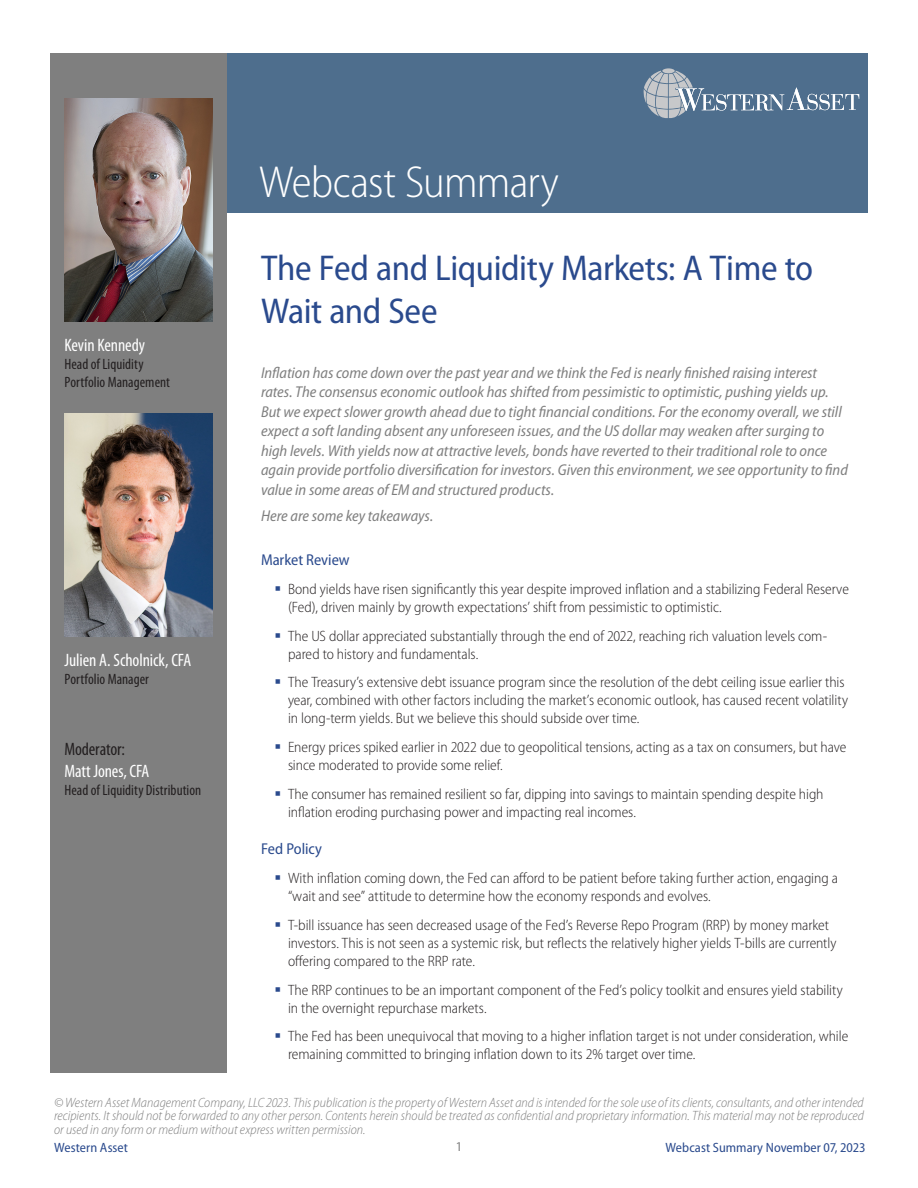
<style>
.page{position:relative;width:918px;height:1188px;background:#fff}
.page>*{position:absolute;margin:0;border:0;box-sizing:border-box;transform-origin:0 0}
.t1{font:300 semi-condensed 45px "Myriad Pro";letter-spacing:-.02em;color:#fff}
.Title--topic{font:semi-condensed 36px/43.2px "Myriad Pro";letter-spacing:-.01em;color:#2a4a8d}
.bio_job_detail{font:condensed 18px "Myriad Pro";letter-spacing:-.005em;color:#fff}
.bio_job_detail-2{font:condensed 18px "Myriad Pro";letter-spacing:-.01em;color:#231f20}
.introduction_italics{font:italic semi-condensed 15.75px/19.5px "Myriad Pro";color:#7f7f7f}
.bullet_header{font:semi-condensed 15.75px "Myriad Pro";color:#2a4a8d}
.t2{font:300 semi-condensed 15px/18px "Myriad Pro";color:#231f20}
.bio_job_detail-3{font:condensed 15px/18px "Myriad Pro";letter-spacing:.005em;color:#231f20}
.Disclosure_Text{font:italic 300 semi-condensed 13.5px/13.5px "Myriad Pro";color:#7f7f7f;text-align:justify}
.t3{font:semi-condensed 13.5px "Myriad Pro";letter-spacing:.005em;color:#2a4a8d}
.t4{font:semi-condensed 13.5px "Myriad Pro";color:#7f7f7f}
</style>
<div class="page">
<div style="left:50px;top:53px;width:818px;height:160px;background:#4e6e8d"></div>
<div style="left:662px;top:68px;width:13px;height:5px;background:#c7c8ca;border-radius:50%"></div>
<svg style="left:643px;top:71px;width:216px;height:47px"></svg>
<div style="left:50px;top:53px;width:177px;height:1019px;background:#7f7f7f"></div>
<img style="left:64px;top:413px;width:149px;height:224px">
<img style="left:64px;top:98px;width:149px;height:224px">
<p class="t1" style="left:259px;top:158px;width:301px">Webcast Summary</p>
<p class="Title--topic" style="left:261px;top:247px;width:553px">The Fed and Liquidity Markets: A Time to<br>Wait and See</p>
<p class="bio_job_detail" style="left:64px;top:335px;width:82px">Kevin Kennedy</p>
<p class="bio_job_detail-3" style="left:64px;top:355px;width:107px">Head of Liquidity<br>Portfolio Management</p>
<p class="introduction_italics" style="left:261px;top:363px;width:588px">Inflation has come down over the past year and we think the Fed is nearly finished raising interest rates. The consensus economic outlook has shifted from pessimistic to optimistic, pushing yields up.<br>But we expect slower growth ahead due to tight financial conditions. For the economy overall, we still expect a soft landing absent any unforeseen issues, and the US dollar may weaken after surging to high levels. With yields now at attractive levels, bonds have reverted to their traditional role to once again provide portfolio diversification for investors. Given this environment, we see opportunity to find value in some areas of EM and structured products.</p>
<p class="introduction_italics" style="left:261px;top:506px;width:174px">Here are some key takeaways.</p>
<p class="bullet_header" style="left:261px;top:551px;width:90px">Market Review</p>
<p class="t2" style="left:288px;top:580px;width:562px">Bond yields have risen significantly this year despite improved inflation and a stabilizing Federal Reserve (Fed), driven mainly by growth expectations’ shift from pessimistic to optimistic.</p>
<p class="t2" style="left:288px;top:627px;width:541px">The US dollar appreciated substantially through the end of 2022, reaching rich valuation levels com&shy;pared to history and fundamentals.</p>
<p class="t2" style="left:288px;top:674px;width:562px">The Treasury’s extensive debt issuance program since the resolution of the debt ceiling issue earlier this year, combined with other factors including the market’s economic outlook, has caused recent volatility in long-term yields. But we believe this should subside over time.</p>
<p class="t2" style="left:288px;top:739px;width:560px">Energy prices spiked earlier in 2022 due to geopolitical tensions, acting as a tax on consumers, but have since moderated to provide some relief.</p>
<p class="t2" style="left:288px;top:785px;width:537px">The consumer has remained resilient so far, dipping into savings to maintain spending despite high inflation eroding purchasing power and impacting real incomes.</p>
<p class="bullet_header" style="left:261px;top:840px;width:63px">Fed Policy</p>
<p class="t2" style="left:288px;top:869px;width:552px">With inflation coming down, the Fed can afford to be patient before taking further action, engaging a “wait and see” attitude to determine how the economy responds and evolves.</p>
<p class="t2" style="left:288px;top:916px;width:550px">T-bill issuance has seen decreased usage of the Fed’s Reverse Repo Program (RRP) by money market investors. This is not seen as a systemic risk, but reflects the relatively higher yields T-bills are currently offering compared to the RRP rate.</p>
<p class="t2" style="left:288px;top:981px;width:556px">The RRP continues to be an important component of the Fed’s policy toolkit and ensures yield stability in the overnight repurchase markets.</p>
<p class="t2" style="left:288px;top:1028px;width:562px">The Fed has been unequivocal that moving to a higher inflation target is not under consideration, while remaining committed to bringing inflation down to its 2% target over time.</p>
<p class="Disclosure_Text" style="left:54px;top:1096px;width:812px">© Western Asset Management Company, LLC 2023. This publication is the property of Western Asset and is intended for the sole use of its clients, consultants, and other intended recipients. It should not be forwarded to any other person. Contents herein should be treated as confidential and proprietary information. This material may not be reproduced or used in any form or medium without express written permission.</p>
<p class="bio_job_detail" style="left:64px;top:650px;width:128px">Julien A. Scholnick, CFA</p>
<p class="bio_job_detail-3" style="left:64px;top:670px;width:86px">Portfolio Manager</p>
<p class="bio_job_detail-2" style="left:64px;top:740px;width:62px">Moderator:</p>
<p class="bio_job_detail" style="left:64px;top:761px;width:86px">Matt Jones, CFA</p>
<p class="bio_job_detail-3" style="left:64px;top:781px;width:138px">Head of Liquidity Distribution</p>
<p class="t3" style="left:54px;top:1140px;width:76px">Western Asset</p>
<p class="t4" style="left:456px;top:1139px;width:8px">1</p>
<p class="t3" style="left:666px;top:1140px;width:202px">Webcast Summary November 07, 2023</p>
</div>
